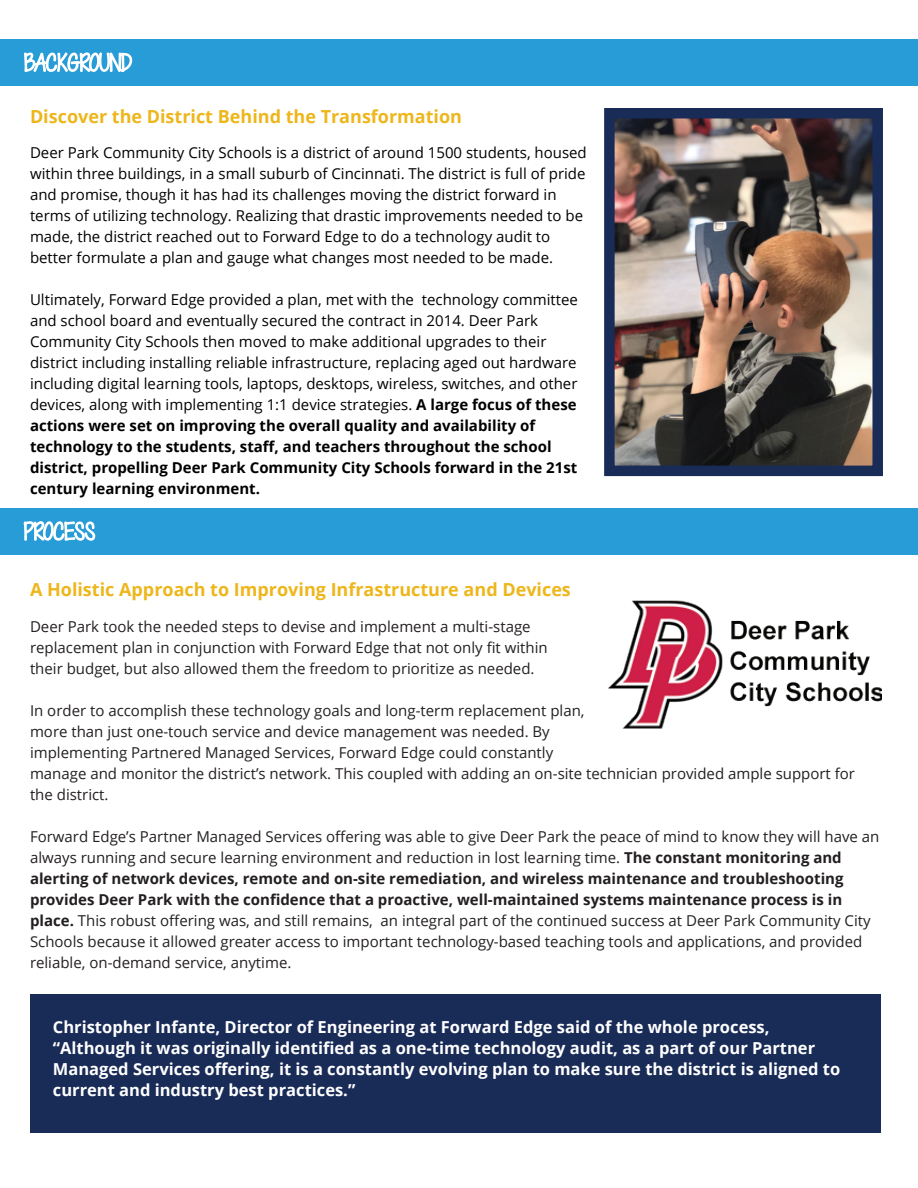
<style>
.page{position:relative;width:918px;height:1188px;background:#fff}
.page>*{position:absolute;margin:0;border:0;box-sizing:border-box;transform-origin:0 0}
.t1{font:700 18px "Open Sans";color:#edb61b}
.t2{font:700 16.5px/21px "Open Sans";color:#fff}
.t3{font:15px/21px "Open Sans";color:#231f20}
.t4{font:15px/21px "Open Sans";color:#000}
.s1{font-weight:700}
</style>
<div class="page">
<div style="left:0;top:40px;width:918px;height:46px;background:#289cd7"></div>
<svg style="left:19px;top:39px;width:114px;height:33px"></svg>
<div style="left:0;top:508px;width:918px;height:47px;background:#289cd7"></div>
<svg style="left:23px;top:521px;width:73px;height:20px"></svg>
<div style="left:30px;top:994px;width:850px;height:139px;background:#192b57"></div>
<img style="left:615px;top:119px;width:257px;height:346px">
<div style="left:604px;top:108px;width:279px;height:368px;border:10px solid #192b57"></div>
<img style="left:608px;top:600px;width:273px;height:129px">
<p class="t1" style="left:30px;top:104px;width:434px">Discover the District Behind the Transformation</p>
<p class="t4" style="left:30px;top:141px;width:558px">Deer Park Community City Schools is a district of around 1500 students, housed within three buildings, in a small suburb of Cincinnati. The district is full of pride and promise, though it has had its challenges moving the district forward in terms of utilizing technology. Realizing that drastic improvements needed to be made, the district reached out to Forward Edge to do a technology audit to better formulate a plan and gauge what changes most needed to be made.</p>
<p class="t4" style="left:30px;top:288px;width:550px">Ultimately, Forward Edge provided a plan, met with the technology committee and school board and eventually secured the contract in 2014. Deer Park Community City Schools then moved to make additional upgrades to their district including installing reliable infrastructure, replacing aged out hardware including digital learning tools, laptops, desktops, wireless, switches, and other devices, along with implementing 1:1 device strategies. <span class="s1">A large focus of these actions were set on improving the overall quality and availability of technology to the students, staff, and teachers throughout the school district, propelling Deer Park Community City Schools forward in the 21st century learning environment.</span></p>
<p class="t1" style="left:30px;top:577px;width:542px">A Holistic Approach to Improving Infrastructure and Devices</p>
<p class="t3" style="left:30px;top:615px;width:519px">Deer Park took the needed steps to devise and implement a multi-stage replacement plan in conjunction with Forward Edge that not only fit within their budget, but also allowed them the freedom to prioritize as needed.</p>
<p class="t3" style="left:30px;top:699px;width:827px">In order to accomplish these technology goals and long-term replacement plan,<br>more than just one-touch service and device management was needed. By<br>implementing Partnered Managed Services, Forward Edge could constantly<br>manage and monitor the district’s network. This coupled with adding an on-site technician provided ample support for the district.</p>
<p class="t3" style="left:30px;top:825px;width:851px">Forward Edge’s Partner Managed Services offering was able to give Deer Park the peace of mind to know they will have an always running and secure learning environment and reduction in lost learning time. <span class="s1">The constant monitoring and alerting of network devices, remote and on-site remediation, and wireless maintenance and troubleshooting provides Deer Park with the confidence that a proactive, well-maintained systems maintenance process is in place.</span> This robust offering was, and still remains, an integral part of the continued success at Deer Park Community City Schools because it allowed greater access to important technology-based teaching tools and applications, and provided reliable, on-demand service, anytime.</p>
<p class="t2" style="left:53px;top:1016px;width:789px">Christopher Infante, Director of Engineering at Forward Edge said of the whole process, “Although it was originally identified as a one-time technology audit, as a part of our Partner Managed Services offering, it is a constantly evolving plan to make sure the district is aligned to current and industry best practices.”</p>
</div>
